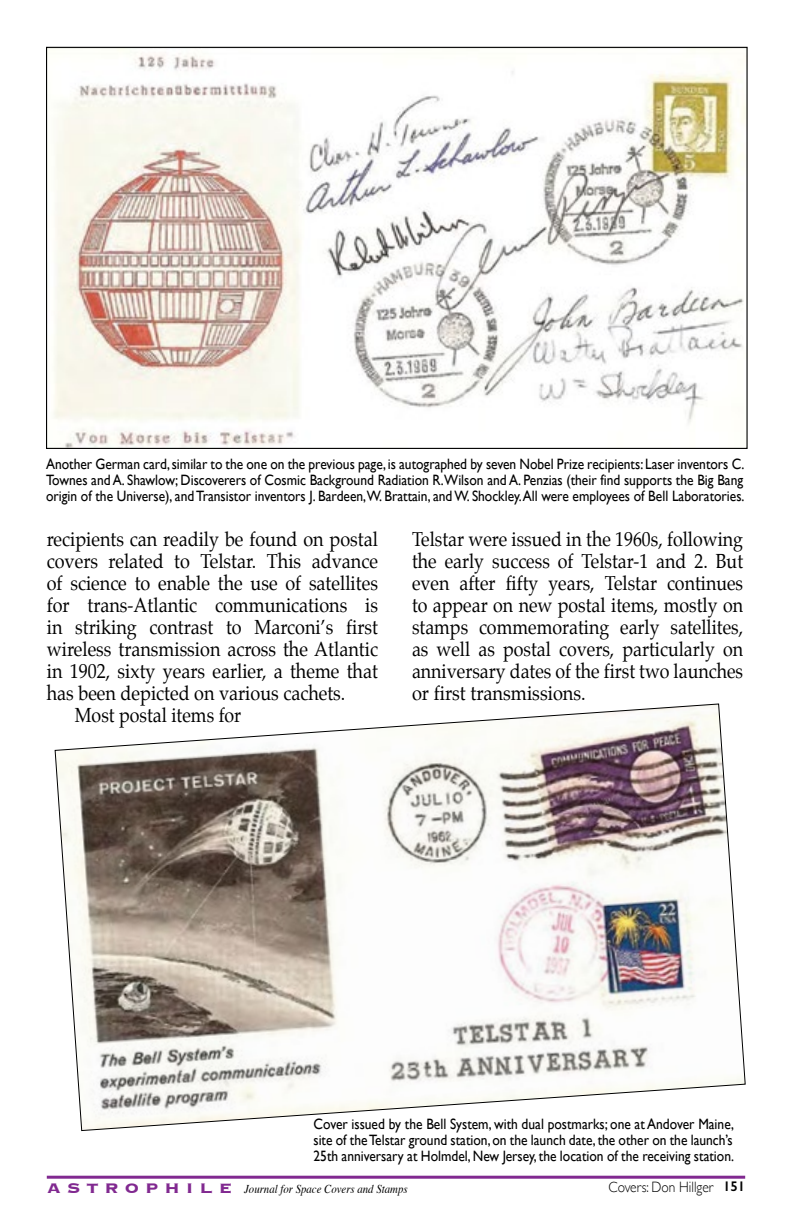
<style>
.page{position:relative;width:792px;height:1224px;background:#fff}
.page>*{position:absolute;margin:0;border:0;box-sizing:border-box;transform-origin:0 0}
.t1{font:20px/22px "Palatino";color:#000;text-align:justify;scale:.89 1}
.t2{font:20px "Palatino";color:#000;scale:.9 1}
.t3{font:15px/16px "Gill Sans";color:#000;text-align:justify;scale:.9 1}
.t4{font:300 15px "Gill Sans";color:#000;scale:.9 1}
.t5{font:600 14px "Gill Sans";color:#000}
.t6{font:italic 12px "Times";color:#000;scale:.9 1}
.s1{font-family:"Copperplate";font-weight:700;font-style:normal;font-size:18px;color:#812990}
</style>
<div class="page">
<hr style="left:47px;top:1176px;width:698px;height:3px;background:#812990">
<img style="left:53px;top:49px;width:693px;height:398px">
<svg style="left:54px;top:703px;width:692px;height:429px"></svg>
<p class="t3" style="left:46px;top:456px;width:778px">Another German card, similar to the one on the previous page, is autographed by seven Nobel Prize recipients: Laser inventors C.<br>Townes and A. Shawlow; Discoverers of Cosmic Background Radiation R.Wilson and A. Penzias (their find supports the Big Bang origin of the Universe), and Transistor inventors J. Bardeen,W. Brattain, and W. Shockley. All were employees of Bell Laboratories.</p>
<h1 class="t2" style="left:47px;top:523px;width:369px">recipients can readily be found on postal</h1>
<h1 class="t2" style="left:47px;top:545px;width:370px">covers related to Telstar. This advance</h1>
<h1 class="t2" style="left:47px;top:567px;width:369px">of science to enable the use of satellites</h1>
<h1 class="t2" style="left:47px;top:589px;width:370px">for trans-Atlantic communications is</h1>
<h1 class="t2" style="left:47px;top:611px;width:370px">in striking contrast to Marconi’s first</h1>
<h1 class="t2" style="left:47px;top:633px;width:369px">wireless transmission across the Atlantic</h1>
<h1 class="t2" style="left:47px;top:655px;width:370px">in 1902, sixty years earlier, a theme that</h1>
<h1 class="t2" style="left:47px;top:677px;width:333px">has been depicted on various cachets.</h1>
<h1 class="t1" style="left:75px;top:705px;width:189px">Most postal items for</h1>
<p class="t1" style="left:412px;top:529px;width:374px">Telstar were issued in the 1960s, following the early success of Telstar-1 and 2. But even after fifty years, Telstar continues to appear on new postal items, mostly on stamps commemorating early satellites, as well as postal covers, particularly on anniversary dates of the first two launches or first transmissions.</p>
<p class="t3" style="left:314px;top:1117px;width:469px">Cover issued by the Bell System, with dual postmarks; one at Andover Maine, site of the Telstar ground station, on the launch date, the other on the launch’s 25th anniversary at Holmdel, New Jersey, the location of the receiving station.</p>
<p class="t4" style="left:609px;top:1176px;width:118px">Covers: Don Hillger</p>
<p class="t6" style="left:47px;top:1178px;width:402px"><span class="s1">A S T R O P H I L E</span> Journal for Space Covers and Stamps</p>
<p class="t5" style="left:723px;top:1178px;width:24px">151</p>
</div>
